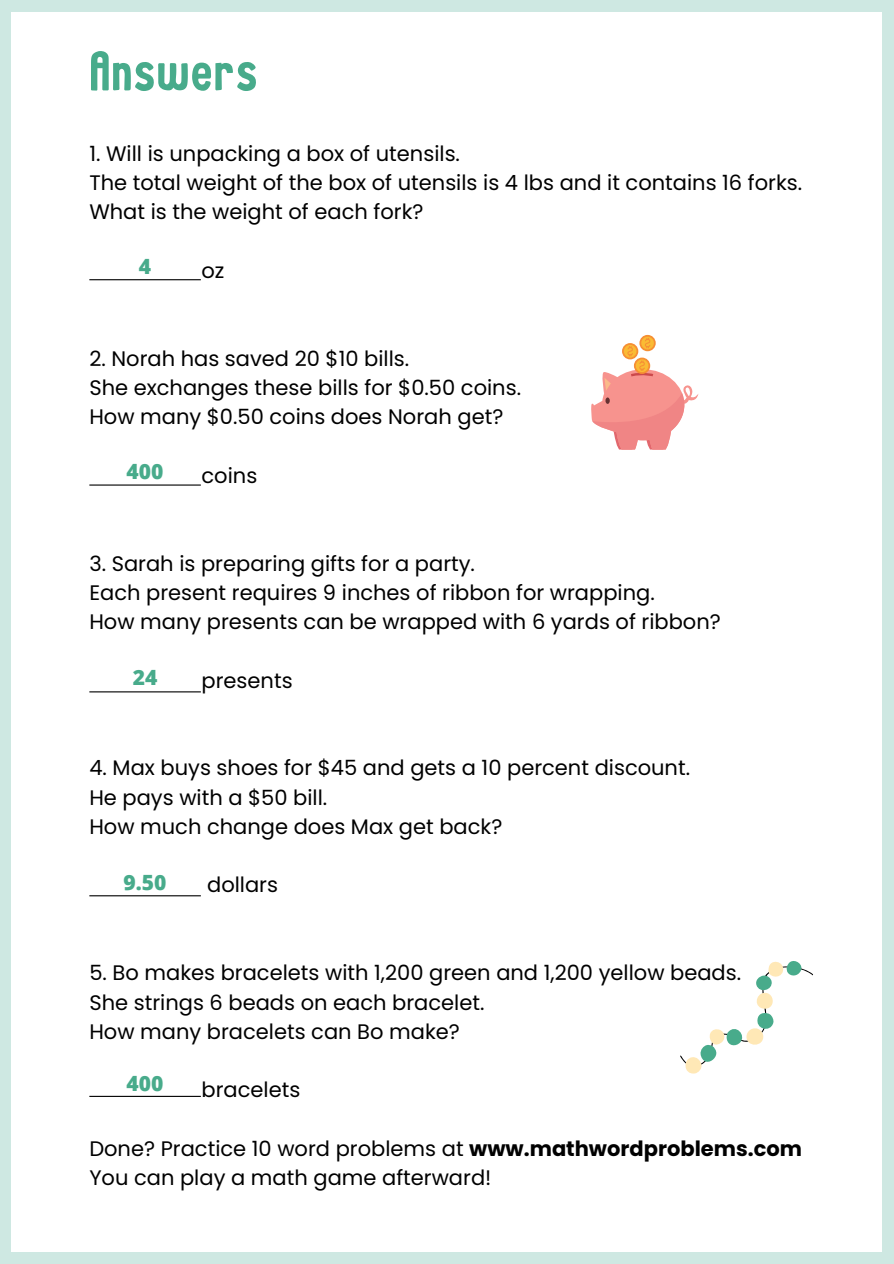
<style>
.page{position:relative;width:894px;height:1264px;background:#fff}
.page>*{position:absolute;margin:0;border:0;box-sizing:border-box;transform-origin:0 0}
.t1{font:54px "Childling";letter-spacing:.02em;color:#48ab8b}
.t2{font:21px/29.2px "Poppins";color:#000}
.t3{font:800 21px "Open Sans";color:#48ab8b}
.s1{font-weight:700}
</style>
<div class="page">
<div style="left:0;top:0;width:893px;height:1263px;background:#cee8e2"></div>
<div style="left:11px;top:12px;width:871px;height:1239px;background:#fff"></div>
<hr style="left:89px;top:279px;width:112px;height:1px;background:#000">
<hr style="left:89px;top:1095px;width:112px;height:1px;background:#000">
<hr style="left:89px;top:484px;width:112px;height:1px;background:#000">
<hr style="left:89px;top:691px;width:112px;height:1px;background:#000">
<hr style="left:89px;top:895px;width:112px;height:1px;background:#000">
<svg style="left:680px;top:961px;width:133px;height:113px"></svg>
<svg style="left:639px;top:335px;width:16px;height:16px"></svg>
<div style="left:641px;top:337px;width:12px;height:12px;background:#fabb34;border-radius:50%"></div>
<svg style="left:591px;top:338px;width:107px;height:111px"></svg>
<h1 class="t1" style="left:89px;top:39px;width:170px">Answers</h1>
<p class="t2" style="left:89px;top:139px;width:714px">1. Will is unpacking a box of utensils.<br>The total weight of the box of utensils is 4 lbs and it contains 16 forks.<br>What is the weight of each fork?</p>
<p class="t3" style="left:139px;top:250px;width:14px">4</p>
<p class="t2" style="left:201px;top:256px;width:24px">oz</p>
<p class="t2" style="left:89px;top:344px;width:433px">2. Norah has saved 20 $10 bills.<br>She exchanges these bills for $0.50 coins.<br>How many $0.50 coins does Norah get?</p>
<p class="t2" style="left:201px;top:461px;width:57px">coins</p>
<p class="t3" style="left:127px;top:455px;width:38px">400</p>
<p class="t2" style="left:89px;top:548px;width:632px">3. Sarah is preparing gifts for a party.<br>Each present requires 9 inches of ribbon for wrapping.<br>How many presents can be wrapped with 6 yards of ribbon?</p>
<p class="t2" style="left:201px;top:665px;width:93px">presents</p>
<p class="t3" style="left:133px;top:661px;width:26px">24</p>
<p class="t2" style="left:89px;top:753px;width:602px">4. Max buys shoes for $45 and gets a 10 percent discount.<br>He pays with a $50 bill.<br>How much change does Max get back?</p>
<p class="t2" style="left:207px;top:870px;width:72px">dollars</p>
<p class="t3" style="left:123px;top:866px;width:44px">9.50</p>
<p class="t2" style="left:89px;top:958px;width:653px">5. Bo makes bracelets with 1,200 green and 1,200 yellow beads.<br>She strings 6 beads on each bracelet.<br>How many bracelets can Bo make?</p>
<p class="t2" style="left:201px;top:1075px;width:100px">bracelets</p>
<p class="t3" style="left:127px;top:1066px;width:38px">400</p>
<p class="t2" style="left:89px;top:1133px;width:714px">Done? Practice 10 word problems at <span class="s1">www.mathwordproblems.com<br></span>You can play a math game afterward!</p>
</div>
